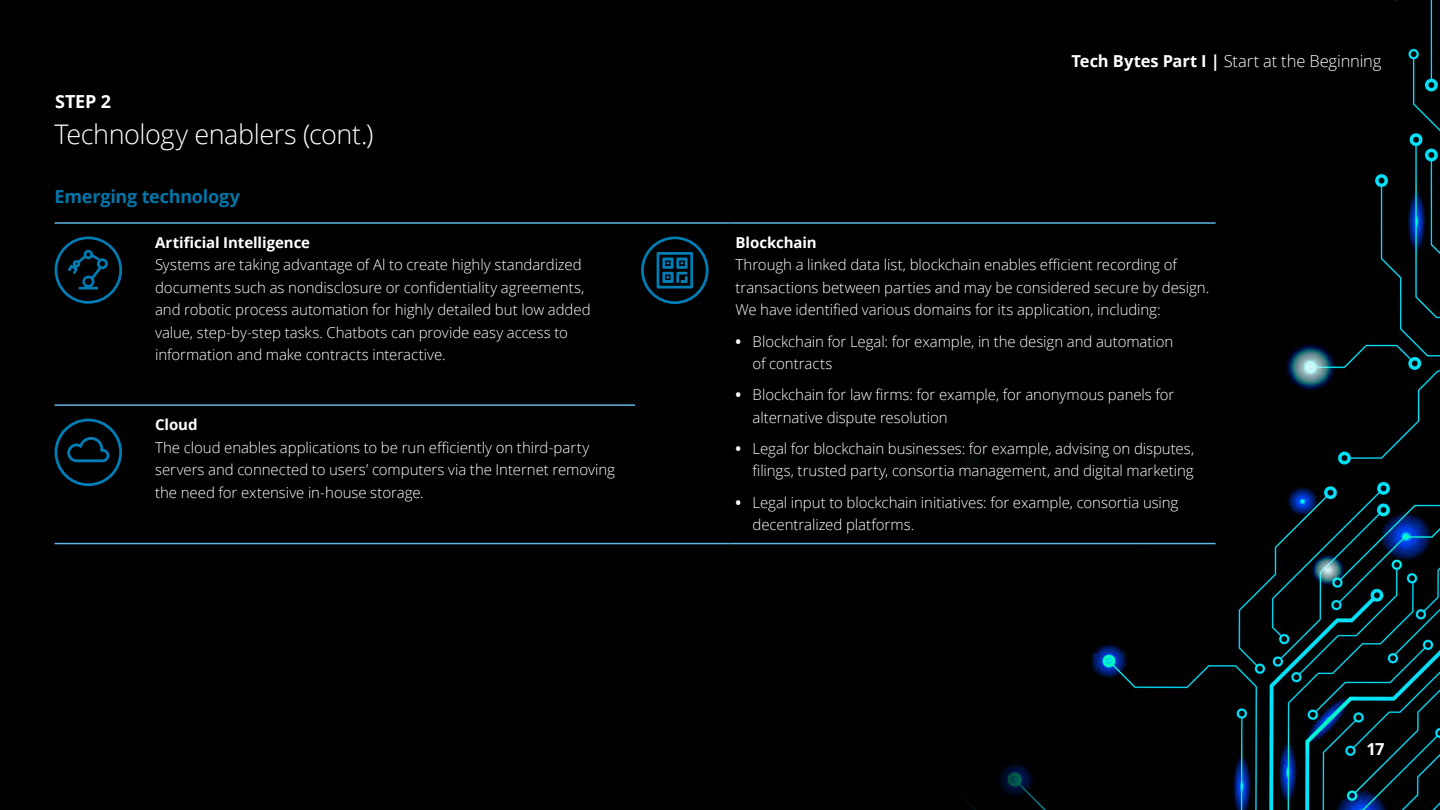
<style>
.page{position:relative;width:1440px;height:810px;background:#000}
.page>*{position:absolute;margin:0;border:0;box-sizing:border-box;transform-origin:0 0}
.Story_heading_light{font:300 27px "Open Sans";letter-spacing:-.015em;color:#fff}
.Body_copy__12_18pt{font:700 18px "Open Sans";letter-spacing:-.01em;color:#0076a8}
.Section_title__12_18{font:700 18px "Open Sans";color:#fff}
.t1{font:300 16.5px "Open Sans";letter-spacing:-.01em;color:#fff}
.t2{font:700 16.5px "Open Sans";color:#fff}
.Body_copy__12_18pt-2{font:300 15px/22.5px "Open Sans";letter-spacing:-.005em;color:#fff}
.s1{font-weight:700}
</style>
<div class="page">
<img style="left:916px;top:0;width:524px;height:810px">
<div style="left:1258px;top:0;width:137px;height:141px;background:#000"></div>
<svg style="left:1115px;top:549px;width:120px;height:106px"></svg>
<hr style="left:55px;top:222px;width:94px;height:2px;background:#62b5e5">
<hr style="left:149px;top:222px;width:486px;height:2px;background:#62b5e5">
<hr style="left:635px;top:222px;width:95px;height:2px;background:#62b5e5">
<hr style="left:730px;top:222px;width:486px;height:2px;background:#62b5e5">
<hr style="left:730px;top:543px;width:486px;height:1px;background:#62b5e5">
<hr style="left:55px;top:404px;width:94px;height:2px;background:#62b5e5">
<hr style="left:149px;top:404px;width:486px;height:2px;background:#62b5e5">
<hr style="left:55px;top:543px;width:94px;height:1px;background:#62b5e5">
<hr style="left:149px;top:543px;width:486px;height:1px;background:#62b5e5">
<hr style="left:635px;top:543px;width:95px;height:1px;background:#62b5e5">
<svg style="left:55px;top:237px;width:67px;height:67px"></svg>
<svg style="left:641px;top:237px;width:68px;height:67px"></svg>
<svg style="left:55px;top:419px;width:67px;height:67px"></svg>
<p class="Section_title__12_18" style="left:55px;top:89px;width:57px">STEP 2</p>
<p class="Story_heading_light" style="left:55px;top:116px;width:320px">Technology enablers (cont.)</p>
<p class="t1" style="left:1072px;top:50px;width:311px"><span class="s1">Tech Bytes Part I |</span> Start at the Beginning</p>
<p class="Body_copy__12_18pt" style="left:55px;top:184px;width:187px">Emerging technology</p>
<p class="Body_copy__12_18pt-2" style="left:155px;top:231px;width:437px"><span class="s1">Artificial Intelligence<br></span>Systems are taking advantage of Al to create highly standardized documents such as nondisclosure or confidentiality agreements, and robotic process automation for highly detailed but low added value, step-by-step tasks. Chatbots can provide easy access to information and make contracts interactive.</p>
<p class="Body_copy__12_18pt-2" style="left:736px;top:231px;width:475px"><span class="s1">Blockchain<br></span>Through a linked data list, blockchain enables efficient recording of transactions between parties and may be considered secure by design.<br>We have identified various domains for its application, including:</p>
<p class="Body_copy__12_18pt-2" style="left:753px;top:330px;width:422px;text-indent:-17px"><span class="s1">•</span> Blockchain for Legal: for example, in the design and automation of contracts</p>
<p class="Body_copy__12_18pt-2" style="left:753px;top:383px;width:423px;text-indent:-17px"><span class="s1">•</span> Blockchain for law firms: for example, for anonymous panels for alternative dispute resolution</p>
<p class="Body_copy__12_18pt-2" style="left:736px;top:437px;width:460px;text-align:right"><span class="s1">•</span> Legal for blockchain businesses: for example, advising on disputes, filings, trusted party, consortia management, and digital marketing</p>
<p class="Body_copy__12_18pt-2" style="left:753px;top:490px;width:427px;text-indent:-17px"><span class="s1">•</span> Legal input to blockchain initiatives: for example, consortia using decentralized platforms.</p>
<p class="Body_copy__12_18pt-2" style="left:155px;top:413px;width:462px"><span class="s1">Cloud<br></span>The cloud enables applications to be run efficiently on third-party servers and connected to users’ computers via the Internet removing the need for extensive in-house storage.</p>
<p class="t2" style="left:1367px;top:737px;width:20px">17</p>
</div>
